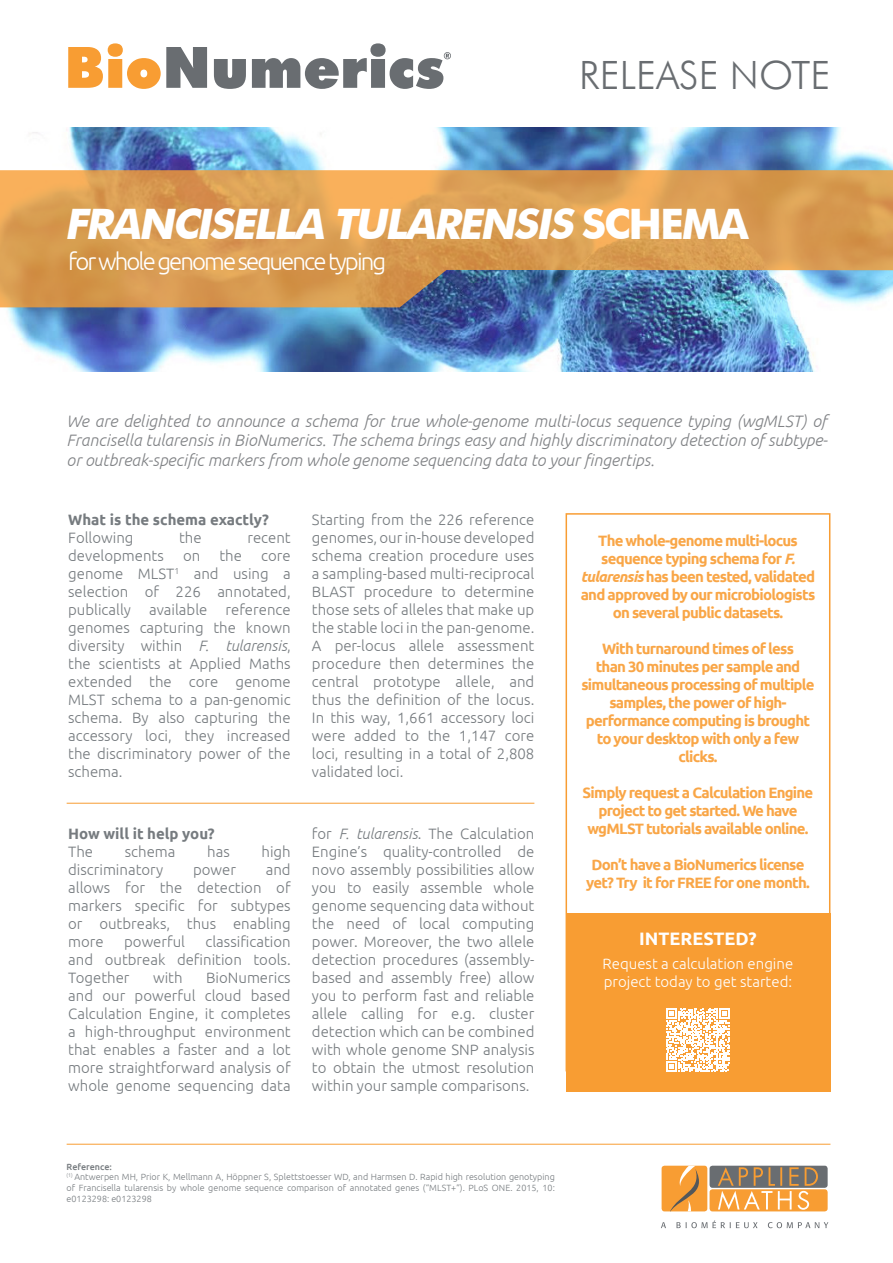
<style>
.page{position:relative;width:893px;height:1263px;background:#fff}
.page>*{position:absolute;margin:0;border:0;box-sizing:border-box;transform-origin:0 0}
.t1{font:italic 700 42px "Futura BT";color:#fff}
.t2{font:300 39px "Futura BT";color:#696d71}
._05_body_text{font:300 24px "Ubuntu";letter-spacing:-.08em;color:#fff}
._05_body_text-2{font:700 18px "Ubuntu";color:#fff}
._05a_body_text_Intro{font:italic 300 16.5px/19.8px "Ubuntu";color:#808285;text-align:justify}
._05_body_text-3{font:300 15px/18px "Ubuntu";color:#767b7f;text-align:justify}
._05_body_text-4{font:700 15px/18px "Ubuntu";letter-spacing:-.05em;color:#f9a647;text-align:center}
._05_body_text-5{font:300 15px/18px "Ubuntu";color:#fff}
._05_body_text-6{font:700 15px "Ubuntu";color:#767b7f}
._05_body_text-7{font:300 9px/10.8px "Ubuntu";color:#767b7f;text-align:justify}
._05_body_text-8{font:500 9px "Ubuntu";color:#767b7f}
.s1{font-style:normal}
.s2{font-style:italic}
</style>
<div class="page">
<img style="left:0;top:127px;width:893px;height:245px">
<div style="left:566px;top:513px;width:264px;height:558px;border:2px solid #f89d33"></div>
<svg style="left:0;top:170px;width:893px;height:137px;background:#cb9c61"></svg>
<svg style="left:68px;top:43px;width:383px;height:46px"></svg>
<div style="left:566px;top:913px;width:264px;height:178px;background:#f89d33"></div>
<div style="left:662px;top:1166px;width:45px;height:45px;background:#f89d33;border-radius:3px"></div>
<div style="left:710px;top:1166px;width:118px;height:22px;background:#696d71;border-radius:3px"></div>
<div style="left:710px;top:1189px;width:118px;height:22px;background:#f89d33;border-radius:3px"></div>
<svg style="left:718px;top:1167px;width:100px;height:43px"></svg>
<svg style="left:670px;top:1166px;width:38px;height:45px"></svg>
<svg style="left:661px;top:1222px;width:5px;height:6px"></svg>
<svg style="left:676px;top:1220px;width:81px;height:8px"></svg>
<svg style="left:768px;top:1222px;width:60px;height:6px"></svg>
<hr style="left:67px;top:1144px;width:763px;height:1px;background:#f89d33">
<hr style="left:67px;top:803px;width:467px;height:1px;background:#f89d33">
<svg style="left:666px;top:1008px;width:64px;height:64px"></svg>
<p class="t2" style="left:579px;top:51px;width:253px">RELEASE NOTE</p>
<p class="t1" style="left:64px;top:198px;width:686px">FRANCISELLA TULARENSIS <span class="s1">S C H E M A</span></p>
<p class="_05_body_text" style="left:68px;top:247px;width:320px">for whole genome sequence typing</p>
<p class="_05a_body_text_Intro" style="left:67px;top:410px;width:763px">We are delighted to announce a schema for true whole-genome multi-locus sequence typing (wgMLST) of Francisella tularensis in BioNumerics. The schema brings easy and highly discriminatory detection of subtype&shy;or outbreak-specific markers from whole genome sequencing data to your fingertips.</p>
<p class="_05_body_text-6" style="left:68px;top:510px;width:202px">What is the schema exactly?</p>
<p class="_05_body_text-3" style="left:68px;top:528px;width:67px">Following</p>
<p class="_05_body_text-3" style="left:179px;top:528px;width:24px">the</p>
<p class="_05_body_text-3" style="left:247px;top:528px;width:45px">recent</p>
<p class="_05_body_text-3" style="left:68px;top:546px;width:97px">developments</p>
<p class="_05_body_text-3" style="left:183px;top:546px;width:19px">on</p>
<p class="_05_body_text-3" style="left:219px;top:546px;width:24px">the</p>
<p class="_05_body_text-3" style="left:68px;top:546px;width:224px;text-indent:193px">core genome MLST<sup>1</sup> and using a selection of 226 annotated, publically available reference genomes capturing the known diversity within <span class="s2">F. tularensis</span>, the scientists at Applied Maths extended the core genome MLST schema to a pan-genomic schema. By also capturing the accessory loci, they increased the discriminatory power of the schema.</p>
<p class="_05_body_text-6" style="left:68px;top:825px;width:148px">How will it help you?</p>
<p class="_05_body_text-3" style="left:68px;top:842px;width:26px">The</p>
<p class="_05_body_text-3" style="left:125px;top:842px;width:52px">schema</p>
<p class="_05_body_text-3" style="left:207px;top:842px;width:24px">has</p>
<p class="_05_body_text-3" style="left:261px;top:842px;width:31px">high</p>
<p class="_05_body_text-3" style="left:68px;top:860px;width:97px">discriminatory</p>
<p class="_05_body_text-3" style="left:193px;top:860px;width:44px">power</p>
<p class="_05_body_text-3" style="left:68px;top:860px;width:224px;text-indent:198px">and allows for the detection of markers specific for subtypes or outbreaks, thus enabling more</p>
<p class="_05_body_text-3" style="left:68px;top:932px;width:224px;text-indent:137px">classification and outbreak definition tools.<br>Together</p>
<p class="_05_body_text-3" style="left:124px;top:932px;width:62px">powerful</p>
<p class="_05_body_text-3" style="left:153px;top:968px;width:31px">with</p>
<p class="_05_body_text-3" style="left:68px;top:968px;width:224px;text-indent:138px">BioNumerics and our powerful cloud based Calculation Engine, it completes a high-throughput environment that enables a faster and a lot more straightforward analysis of whole genome sequencing data</p>
<p class="_05_body_text-3" style="left:312px;top:510px;width:224px">Starting from the 226 reference genomes, our in-house developed schema creation procedure uses a sampling-based multi-reciprocal BLAST procedure to determine those sets of alleles that make up the stable loci in the pan-genome.<br>A per-locus allele assessment procedure then determines the central prototype allele, and thus the definition of the locus.<br>In this way, 1,661 accessory loci were added to the 1,147 core loci, resulting in a total of 2,808 validated loci.</p>
<p class="_05_body_text-3" style="left:312px;top:824px;width:224px">for <span class="s2">F. tularensis</span>. The Calculation Engine’s quality-controlled de novo assembly possibilities allow you to easily assemble whole genome sequencing data without the need of local computing power. Moreover, the two allele detection procedures (assembly&shy;based and assembly free) allow you to perform fast and reliable allele calling for e.g. cluster detection which can be combined with whole genome SNP analysis to obtain the utmost resolution within your sample comparisons.</p>
<p class="_05_body_text-4" style="left:581px;top:531px;width:236px">The whole-genome multi-locus sequence typing schema for <span class="s2">F. tularensis</span> has been tested, validated and approved by our microbiologists on several public datasets.</p>
<p class="_05_body_text-4" style="left:581px;top:639px;width:235px">With turnaround times of less<br>than 30 minutes per sample and simultaneous processing of multiple samples, the power of high&shy;performance computing is brought to your desktop with only a few clicks.</p>
<p class="_05_body_text-4" style="left:583px;top:783px;width:232px">Simply request a Calculation Engine project to get started. We have wgMLST tutorials available online.</p>
<p class="_05_body_text-4" style="left:586px;top:855px;width:225px">Don’t have a BioNumerics license yet? Try it for FREE for one month.</p>
<p class="_05_body_text-2" style="left:639px;top:927px;width:119px">INTERESTED?</p>
<p class="_05_body_text-5" style="left:603px;top:954px;width:192px">Request a calculation engine project today to get started:</p>
<p class="_05_body_text-8" style="left:67px;top:1161px;width:47px">Reference:</p>
<p class="_05_body_text-7" style="left:67px;top:1171px;width:490px"><sup>(1)</sup> Antwerpen MH, Prior K, Mellmann A, Höppner S, Splettstoesser WD, and Harmsen D. Rapid high resolution genotyping of Francisella tularensis by whole genome sequence comparison of annotated genes (“MLST+”). PLoS ONE. 2015, 10: e0123298: e0123298</p>
</div>
